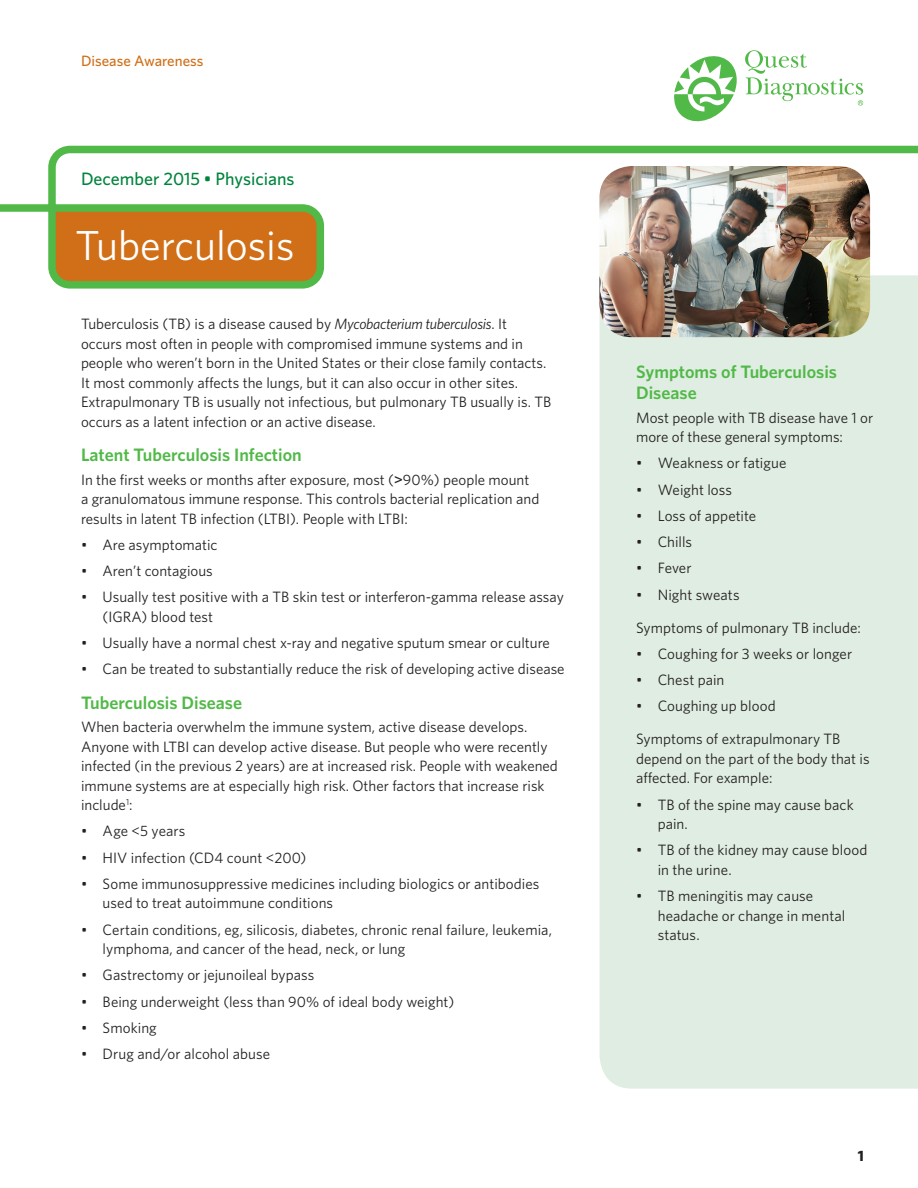
<style>
.page{position:relative;width:918px;height:1188px;background:#fff}
.page>*{position:absolute;margin:0;border:0;box-sizing:border-box;transform-origin:0 0}
.Spotlight_main_Whitn{font:42px "Whitney";color:#fff}
.Subhead_One_Whitney{font:600 18px/21px "Whitney";color:#51b948}
.Communications_Ident{font:500 18px "Whitney";color:#00843d}
.Body_Copy_After_1st{font:15px/19.5px "Whitney";color:#231f20}
.Body_Copy_Whitney_Bo{font:15px/19.5px "Whitney";color:#231f20}
.Capability_Area_Whit{font:500 15px "Whitney";color:#d06f18}
.Body_Copy{font:700 15px "Whitney";color:#231f20}
.s1{font-style:italic}
.s2{font-family:"Arial"}
</style>
<div class="page">
<div style="left:600px;top:292px;width:318px;height:797px;background:#e0ede2"></div>
<svg style="left:674px;top:56px;width:63px;height:65px"></svg>
<svg style="left:745px;top:50px;width:118px;height:56px"></svg>
<img style="left:599px;top:292px;width:271px;height:45px">
<svg style="left:0;top:145px;width:918px;height:147px"></svg>
<p class="Capability_Area_Whit" style="left:81px;top:51px;width:124px">Disease Awareness</p>
<p class="Communications_Ident" style="left:81px;top:167px;width:215px">December 2015 • Physicians</p>
<p class="Spotlight_main_Whitn" style="left:75px;top:218px;width:221px">Tuberculosis</p>
<p class="Body_Copy_After_1st" style="left:81px;top:314px;width:472px">Tuberculosis (TB) is a disease caused by <span class="s1">Mycobacterium tuberculosis</span>. It occurs most often in people with compromised immune systems and in people who weren’t born in the United States or their close family contacts.<br>It most commonly affects the lungs, but it can also occur in other sites.<br>Extrapulmonary TB is usually not infectious, but pulmonary TB usually is. TB occurs as a latent infection or an active disease.</p>
<p class="Subhead_One_Whitney" style="left:81px;top:444px;width:222px">Latent Tuberculosis Infection</p>
<p class="Body_Copy_After_1st" style="left:81px;top:469px;width:460px">In the first weeks or months after exposure, most (<span class="s2">˃</span>90%) people mount a granulomatous immune response. This controls bacterial replication and results in latent TB infection (LTBI). People with LTBI:</p>
<p class="Body_Copy_After_1st" style="left:81px;top:534px;width:138px">• Are asymptomatic</p>
<p class="Body_Copy_After_1st" style="left:81px;top:561px;width:133px">• Aren’t contagious</p>
<p class="Body_Copy_After_1st" style="left:103px;top:587px;width:463px;text-indent:-22px">• Usually test positive with a TB skin test or interferon-gamma release assay (IGRA) blood test</p>
<p class="Body_Copy_After_1st" style="left:81px;top:633px;width:470px">• Usually have a normal chest x-ray and negative sputum smear or culture</p>
<p class="Body_Copy_After_1st" style="left:81px;top:659px;width:485px">• Can be treated to substantially reduce the risk of developing active disease</p>
<p class="Subhead_One_Whitney" style="left:81px;top:692px;width:163px">Tuberculosis Disease</p>
<p class="Body_Copy_After_1st" style="left:81px;top:717px;width:478px">When bacteria overwhelm the immune system, active disease develops.<br>Anyone with LTBI can develop active disease. But people who were recently infected (in the previous 2 years) are at increased risk. People with weakened immune systems are at especially high risk. Other factors that increase risk include<sup>1</sup>:</p>
<p class="Body_Copy_After_1st" style="left:81px;top:821px;width:106px">• Age &lt;5 years</p>
<p class="Body_Copy_After_1st" style="left:81px;top:847px;width:227px">• HIV infection (CD4 count &lt;200)</p>
<p class="Body_Copy_After_1st" style="left:103px;top:873px;width:438px;text-indent:-22px">• Some immunosuppressive medicines including biologics or antibodies used to treat autoimmune conditions</p>
<p class="Body_Copy_After_1st" style="left:103px;top:919px;width:451px;text-indent:-22px">• Certain conditions, eg, silicosis, diabetes, chronic renal failure, leukemia, lymphoma, and cancer of the head, neck, or lung</p>
<p class="Body_Copy_After_1st" style="left:81px;top:965px;width:235px">• Gastrectomy or jejunoileal bypass</p>
<p class="Body_Copy_After_1st" style="left:81px;top:991px;width:375px">• Being underweight (less than 90% of ideal body weight)</p>
<p class="Body_Copy_After_1st" style="left:81px;top:1017px;width:77px">• Smoking</p>
<p class="Body_Copy_After_1st" style="left:81px;top:1044px;width:191px">• Drug and/or alcohol abuse</p>
<p class="Subhead_One_Whitney" style="left:636px;top:361px;width:202px">Symptoms of Tuberculosis<br>Disease</p>
<p class="Body_Copy_After_1st" style="left:636px;top:407px;width:239px">Most people with TB disease have 1 or more of these general symptoms:</p>
<p class="Body_Copy_After_1st" style="left:636px;top:453px;width:152px">• Weakness or fatigue</p>
<p class="Body_Copy_After_1st" style="left:636px;top:479px;width:97px">• Weight loss</p>
<p class="Body_Copy_After_1st" style="left:636px;top:506px;width:122px">• Loss of appetite</p>
<p class="Body_Copy_After_1st" style="left:636px;top:532px;width:57px">• Chills</p>
<p class="Body_Copy_After_1st" style="left:636px;top:558px;width:57px">• Fever</p>
<p class="Body_Copy_After_1st" style="left:636px;top:584px;width:105px">• Night sweats</p>
<p class="Body_Copy_Whitney_Bo" style="left:636px;top:617px;width:226px">Symptoms of pulmonary TB include:</p>
<p class="Body_Copy_After_1st" style="left:636px;top:644px;width:218px">• Coughing for 3 weeks or longer</p>
<p class="Body_Copy_After_1st" style="left:636px;top:670px;width:90px">• Chest pain</p>
<p class="Body_Copy_After_1st" style="left:636px;top:696px;width:141px">• Coughing up blood</p>
<p class="Body_Copy_Whitney_Bo" style="left:636px;top:729px;width:235px">Symptoms of extrapulmonary TB depend on the part of the body that is affected. For example:</p>
<p class="Body_Copy_After_1st" style="left:658px;top:794px;width:197px;text-indent:-22px">• TB of the spine may cause back pain.</p>
<p class="Body_Copy_After_1st" style="left:658px;top:840px;width:211px;text-indent:-22px">• TB of the kidney may cause blood in the urine.</p>
<p class="Body_Copy_After_1st" style="left:658px;top:886px;width:189px;text-indent:-22px">• TB meningitis may cause headache or change in mental status.</p>
<p class="Body_Copy" style="left:858px;top:1146px;width:8px">1</p>
</div>
